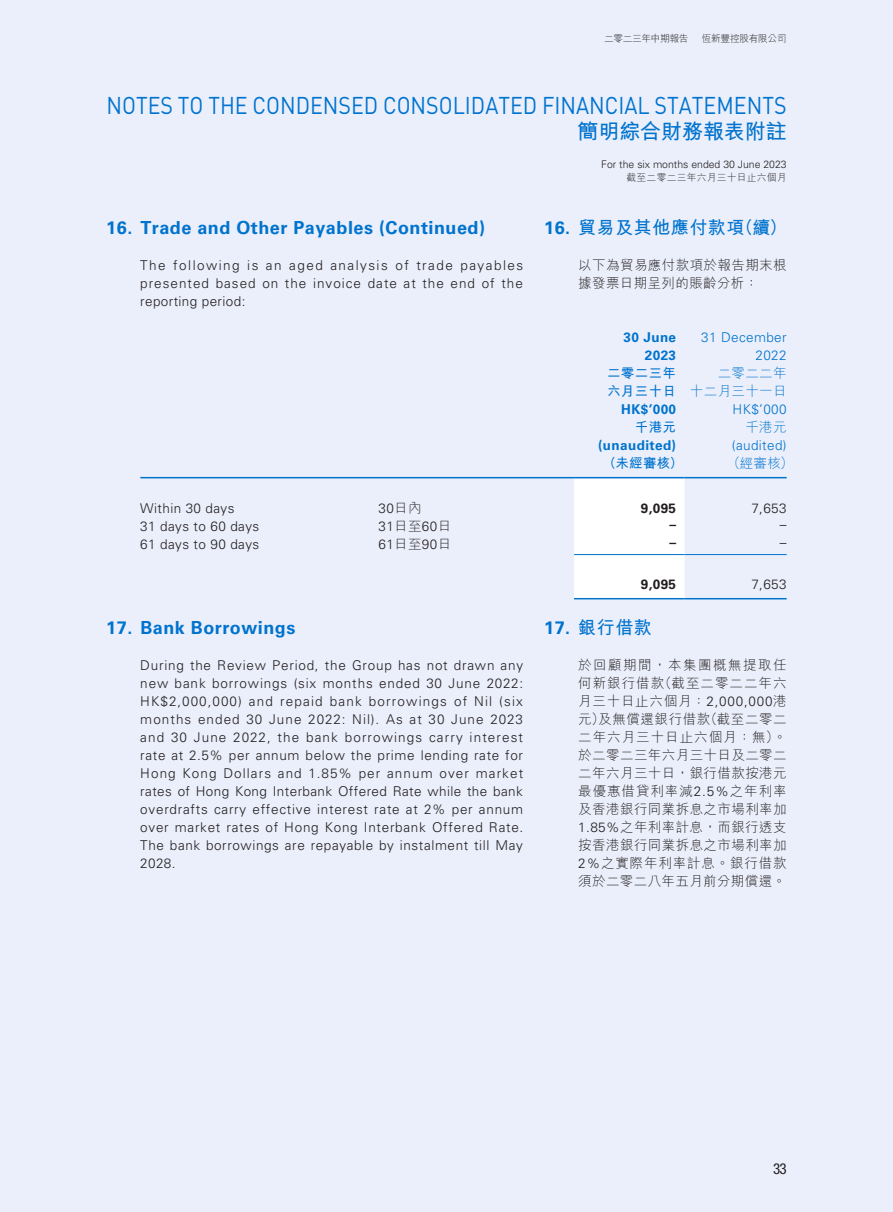
<style>
.page{position:relative;width:893px;height:1212px;background:#ebeffb}
.page>*{position:absolute;margin:0;border:0;box-sizing:border-box;transform-origin:0 0}
.t1{font:24px "DIN Pro";color:#0073ce;scale:.89 1}
.t2{font:700 21px "M Hei HK";letter-spacing:-.005em;color:#0073ce}
.t3{font:700 18px "Univers LT Std";letter-spacing:.03em;color:#0073ce}
.t4{font:700 18px "M Hei HK";letter-spacing:.03em;color:#0073ce}
.t5{font:condensed 15px "Helvetica Neue LT Std";color:#231f20}
.t6{font:300 13.5px/18px "Univers LT Std";letter-spacing:.045em;color:#231f20;text-align:justify}
.t7{font:300 13.5px/18px "M Hei HK";letter-spacing:.03em;color:#231f20}
.t8{font:300 13.5px/18px "Univers LT Std";letter-spacing:.03em;color:#0073ce;text-align:right}
.t9{font:700 13.5px/18px "Univers LT Std";letter-spacing:.03em;color:#0073ce;text-align:right}
.t10{font:300 13.5px/18px "M Hei HK";letter-spacing:.03em;color:#0073ce;text-align:right}
.t11{font:700 13.5px/18px "M Hei HK";letter-spacing:.03em;color:#0073ce}
.t12{font:700 13.5px "Univers LT Std";letter-spacing:.03em;color:#231f20}
.t13{font:300 10.5px "Univers LT Std";color:#231f20}
.t14{font:300 9.75px "M Hei HK";letter-spacing:-.035em;color:#231f20}
.t15{font:300 9.75px "M Hei HK";letter-spacing:.03em;color:#231f20}
.s1{font-family:"Univers LT Std"}
.s2{font-family:"M Hei HK"}
</style>
<div class="page">
<div style="left:574px;top:478px;width:111px;height:120px;background:#fff"></div>
<hr style="left:140px;top:477px;width:230px;height:1px;background:#0073ce">
<hr style="left:370px;top:477px;width:204px;height:1px;background:#0073ce">
<hr style="left:574px;top:477px;width:111px;height:1px;background:#0073ce">
<hr style="left:685px;top:477px;width:102px;height:1px;background:#0073ce">
<hr style="left:574px;top:554px;width:111px;height:1px;background:#0073ce">
<hr style="left:685px;top:554px;width:102px;height:1px;background:#0073ce">
<hr style="left:574px;top:598px;width:111px;height:1px;background:#0073ce">
<hr style="left:685px;top:598px;width:102px;height:1px;background:#0073ce">
<p class="t14" style="left:604px;top:34px;width:86px">二零二三年中期報告</p>
<p class="t14" style="left:702px;top:34px;width:86px">恆新豐控股有限公司</p>
<h1 class="t1" style="left:107px;top:86px;width:766px">NOTES TO THE CONDENSED CONSOLIDATED FINANCIAL STATEMENTS</h1>
<h2 class="t2" style="left:578px;top:116px;width:211px">簡明綜合財務報表附註</h2>
<h3 class="t3" style="left:106px;top:217px;width:380px">16. Trade and Other Payables (Continued)</h3>
<p class="t6" style="left:140px;top:256px;width:384px">The following is an aged analysis of trade payables presented based on the invoice date at the end of the reporting period:</p>
<p class="t13" style="left:601px;top:158px;width:187px">For the six months ended 30 June 2023</p>
<p class="t15" style="left:627px;top:172px;width:162px">截至二零二三年六月三十日止六個月</p>
<h3 class="t4" style="left:544px;top:214px;width:244px"><span class="s1">16.</span> 貿易及其他應付款項（續）</h3>
<p class="t7" style="left:578px;top:256px;width:210px">以下為貿易應付款項於報告期末根據發票日期呈列的賬齡分析：</p>
<p class="t9" style="left:624px;top:328px;width:54px">30 June<br>2023</p>
<p class="t8" style="left:701px;top:328px;width:87px">31 December<br>2022</p>
<p class="t11" style="left:607px;top:363px;width:71px">二零二三年六月三十日</p>
<p class="t10" style="left:690px;top:364px;width:98px">二零二二年<br>十二月三十一日</p>
<p class="t9" style="left:621px;top:400px;width:56px">HK$’000</p>
<p class="t8" style="left:733px;top:400px;width:56px">HK$’000</p>
<p class="t11" style="left:635px;top:417px;width:43px">千港元</p>
<p class="t10" style="left:745px;top:418px;width:43px">千港元</p>
<p class="t9" style="left:598px;top:436px;width:80px">(unaudited)</p>
<p class="t8" style="left:732px;top:436px;width:56px">(audited)</p>
<p class="t11" style="left:603px;top:453px;width:82px">（未經審核）</p>
<p class="t10" style="left:727px;top:454px;width:68px">（經審核）</p>
<p class="t6" style="left:140px;top:499px;width:96px">Within 30 days</p>
<p class="t6" style="left:378px;top:499px;width:45px">30<span class="s2">日內</span></p>
<p class="t12" style="left:641px;top:500px;width:37px">9,095</p>
<p class="t6" style="left:751px;top:499px;width:37px">7,653</p>
<p class="t6" style="left:140px;top:517px;width:120px">31 days to 60 days</p>
<p class="t6" style="left:378px;top:517px;width:74px">31<span class="s2">日至</span>60<span class="s2">日</span></p>
<p class="t12" style="left:669px;top:516px;width:8px">–</p>
<p class="t6" style="left:780px;top:515px;width:8px">–</p>
<p class="t6" style="left:140px;top:535px;width:120px">61 days to 90 days</p>
<p class="t6" style="left:378px;top:535px;width:74px">61<span class="s2">日至</span>90<span class="s2">日</span></p>
<p class="t12" style="left:669px;top:534px;width:8px">–</p>
<p class="t6" style="left:780px;top:533px;width:8px">–</p>
<p class="t12" style="left:641px;top:576px;width:37px">9,095</p>
<p class="t6" style="left:751px;top:575px;width:37px">7,653</p>
<h3 class="t3" style="left:106px;top:617px;width:191px">17. Bank Borrowings</h3>
<p class="t6" style="left:140px;top:656px;width:384px">During the Review Period, the Group has not drawn any new bank borrowings (six months ended 30 June 2022:<br>HK$2,000,000) and repaid bank borrowings of Nil (six months ended 30 June 2022: Nil). As at 30 June 2023 and 30 June 2022, the bank borrowings carry interest rate at 2.5% per annum below the prime lending rate for Hong Kong Dollars and 1.85% per annum over market rates of Hong Kong Interbank Offered Rate while the bank overdrafts carry effective interest rate at 2% per annum over market rates of Hong Kong Interbank Offered Rate.<br>The bank borrowings are repayable by instalment till May 2028.</p>
<h3 class="t4" style="left:544px;top:614px;width:109px"><span class="s1">17.</span> 銀行借款</h3>
<p class="t7" style="left:578px;top:655px;width:210px;text-align:justify">於回顧期間，本集團概無提取任何新銀行借款（截至二零二二年六月三十日止六個月：<span class="s1">2,000,000</span>港元）及無償還銀行借款（截至二零二二年六月三十日止六個月：無）。於二零二三年六月三十日及二零二二年六月三十日，銀行借款按港元最優惠借貸利率減<span class="s1">2.5%</span>之年利率及香港銀行同業拆息之市場利率加<span class="s1">1.85%</span>之年利率計息，而銀行透支按香港銀行同業拆息之市場利率加<span class="s1">2%</span>之實際年利率計息。銀行借款須於二零二八年五月前分期償還。</p>
<p class="t5" style="left:773px;top:1160px;width:15px">33</p>
</div>
